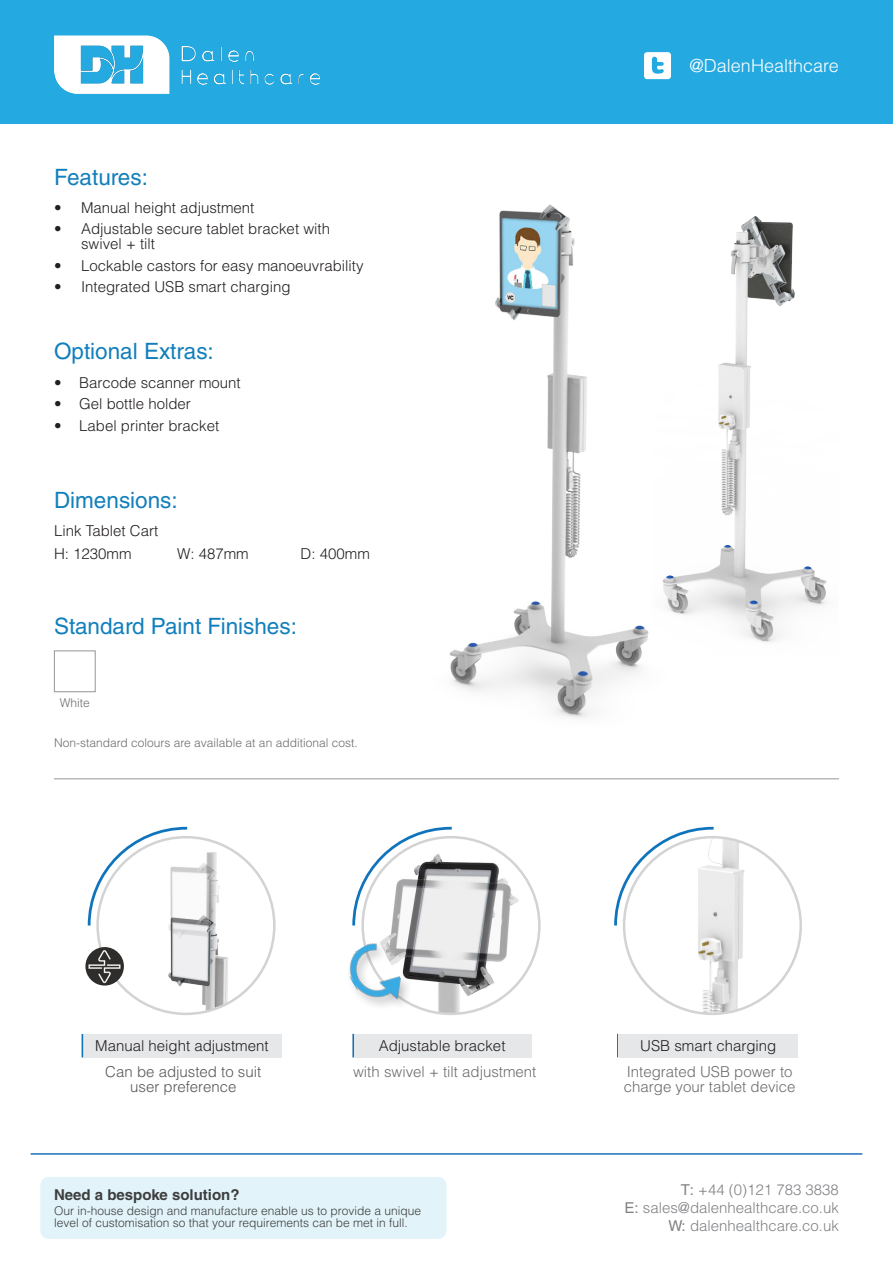
<style>
.page{position:relative;width:893px;height:1263px;background:#fff}
.page>*{position:absolute;margin:0;border:0;box-sizing:border-box;transform-origin:0 0}
.FRONT_PAGE_BODY_TEXT{font:22.5px "Helvetica LT Std";color:#127fbc}
.FRONT_PAGE_BODY_TEXT-2{font:22.5px "Helvetica LT Std";color:#127fbb}
.t1{font:300 18px "Helvetica LT Std";color:#fff}
.FRONT_PAGE_BODY_TEXT-3{font:300 15px/15px "Helvetica LT Std";color:#231f20}
.t2{font:300 15px "Helvetica LT Std";color:#808285}
.FRONT_PAGE_BODY_TEXT-4{font:300 15px/15px "Helvetica LT Std";color:#6c6d70}
.Main_BODY{font:300 15px "Helvetica LT Std";color:#231f20}
.FRONT_PAGE_BODY_TEXT-5{font:300 15px/15px "Helvetica LT Std";color:#57585a;text-align:center}
.FRONT_PAGE_BODY_TEXT-6{font:700 15px "Helvetica LT Std";color:#3e3e3f}
.FRONT_PAGE_BODY_TEXT-7{font:300 12px/12px "Helvetica LT Std";color:#3e3e3f}
.t3{font:300 12px "Helvetica LT Std";color:#6c6d70}
.s1{font-weight:400}
</style>
<div class="page">
<svg style="left:352px;top:826px;width:185px;height:208px"></svg>
<img style="left:363px;top:837px;width:170px;height:177px">
<div style="left:346px;top:941px;width:67px;height:71px;background:#231f20;opacity:.27"></div>
<img style="left:346px;top:938px;width:63px;height:76px">
<div style="left:0;top:0;width:893px;height:123px;background:#24aae1"></div>
<img style="left:54px;top:35px;width:115px;height:59px">
<svg style="left:644px;top:52px;width:27px;height:27px"></svg>
<div style="left:54px;top:650px;width:42px;height:42px;border:1px solid #939598"></div>
<hr style="left:31px;top:1153px;width:831px;height:2px;background:#1d71b8">
<div style="left:40px;top:1177px;width:406px;height:62px;background:#e2f4fa;border-radius:9px"></div>
<svg style="left:614px;top:826px;width:188px;height:208px"></svg>
<img style="left:624px;top:837px;width:177px;height:177px;border-radius:88px">
<hr style="left:54px;top:778px;width:785px;height:1px;background:#939598">
<img style="left:449px;top:204px;width:200px;height:514px">
<img style="left:663px;top:216px;width:164px;height:426px">
<svg style="left:617px;top:1034px;width:1px;height:23px"></svg>
<div style="left:618px;top:1034px;width:180px;height:23px;background:#e6e7e9"></div>
<div style="left:352px;top:1034px;width:180px;height:23px;background:#e6e7e9"></div>
<hr style="left:352px;top:1034px;width:2px;height:23px;background:#1074bc">
<div style="left:82px;top:1034px;width:200px;height:23px;background:#e6e7e9"></div>
<svg style="left:82px;top:1034px;width:1px;height:23px"></svg>
<svg style="left:85px;top:826px;width:187px;height:189px"></svg>
<img style="left:98px;top:837px;width:176px;height:177px;border-radius:88px">
<img style="left:85px;top:947px;width:39px;height:38px;border-radius:19px">
<p class="FRONT_PAGE_BODY_TEXT-2" style="left:54px;top:164px;width:95px">Features:</p>
<p class="FRONT_PAGE_BODY_TEXT-3" style="left:54px;top:200px;width:202px">• Manual height adjustment</p>
<p class="FRONT_PAGE_BODY_TEXT-3" style="left:81px;top:221px;width:250px;text-indent:-27px">• Adjustable secure tablet bracket with swivel + tilt</p>
<p class="FRONT_PAGE_BODY_TEXT-3" style="left:54px;top:258px;width:311px">• Lockable castors for easy manoeuvrability</p>
<p class="FRONT_PAGE_BODY_TEXT-3" style="left:54px;top:279px;width:238px">• Integrated USB smart charging</p>
<p class="FRONT_PAGE_BODY_TEXT-2" style="left:54px;top:338px;width:161px">Optional Extras:</p>
<p class="FRONT_PAGE_BODY_TEXT-3" style="left:54px;top:375px;width:188px">• Barcode scanner mount</p>
<p class="FRONT_PAGE_BODY_TEXT-3" style="left:54px;top:396px;width:138px">• Gel bottle holder</p>
<p class="FRONT_PAGE_BODY_TEXT-3" style="left:54px;top:418px;width:167px">• Label printer bracket</p>
<p class="FRONT_PAGE_BODY_TEXT" style="left:54px;top:487px;width:125px">Dimensions:</p>
<p class="Main_BODY" style="left:54px;top:522px;width:106px">Link Tablet Cart</p>
<p class="Main_BODY" style="left:54px;top:544px;width:79px">H: 1230mm</p>
<p class="Main_BODY" style="left:177px;top:544px;width:73px">W: 487mm</p>
<p class="Main_BODY" style="left:301px;top:544px;width:71px">D: 400mm</p>
<p class="FRONT_PAGE_BODY_TEXT" style="left:54px;top:613px;width:244px">Standard Paint Finishes:</p>
<p class="t3" style="left:60px;top:695px;width:32px">White</p>
<p class="t3" style="left:54px;top:735px;width:305px">Non-standard colours are available at an additional cost.</p>
<p class="t1" style="left:690px;top:54px;width:151px">@DalenHealthcare</p>
<p class="FRONT_PAGE_BODY_TEXT-3" style="left:95px;top:1038px;width:175px">Manual height adjustment</p>
<p class="FRONT_PAGE_BODY_TEXT-5" style="left:105px;top:1064px;width:157px">Can be adjusted to suit user preference</p>
<p class="FRONT_PAGE_BODY_TEXT-3" style="left:379px;top:1038px;width:128px">Adjustable bracket</p>
<p class="FRONT_PAGE_BODY_TEXT-4" style="left:353px;top:1064px;width:185px">with swivel + tilt adjustment</p>
<p class="FRONT_PAGE_BODY_TEXT-6" style="left:54px;top:1185px;width:187px">Need a bespoke solution?</p>
<p class="FRONT_PAGE_BODY_TEXT-7" style="left:54px;top:1204px;width:369px">Our in-house design and manufacture enable us to provide a unique level of customisation so that your requirements can be met in full.</p>
<p class="FRONT_PAGE_BODY_TEXT-3" style="left:640px;top:1038px;width:138px">USB smart charging</p>
<p class="FRONT_PAGE_BODY_TEXT-4" style="left:624px;top:1064px;width:173px">Integrated USB power to charge your tablet device</p>
<p class="t2" style="left:681px;top:1180px;width:160px"><span class="s1">T:</span> +44 (0)121 783 3838</p>
<p class="t2" style="left:625px;top:1198px;width:216px"><span class="s1">E:</span> sales@dalenhealthcare.co.uk</p>
<p class="t2" style="left:669px;top:1216px;width:172px"><span class="s1">W:</span> dalenhealthcare.co.uk</p>
</div>
